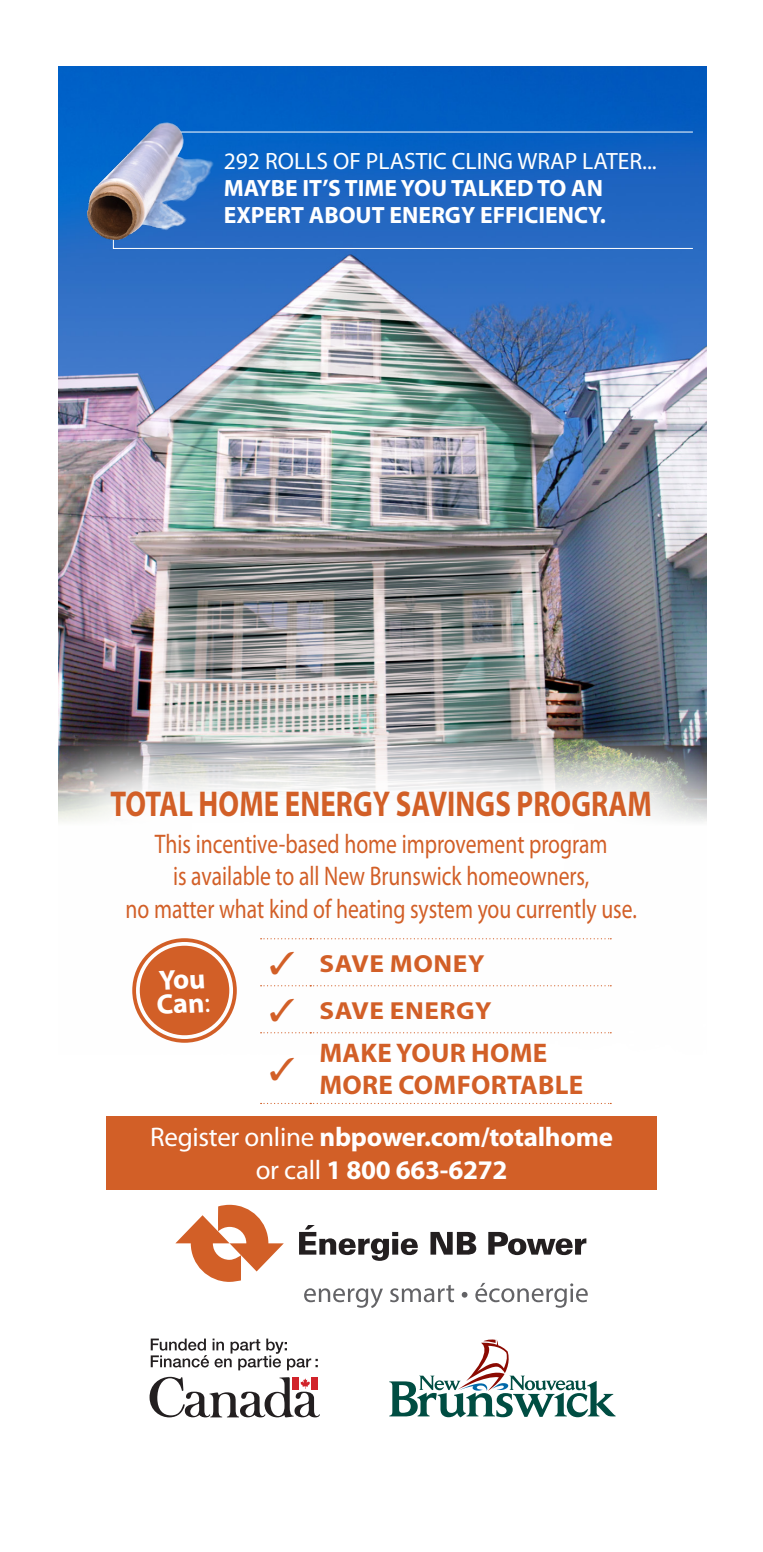
<style>
.page{position:relative;width:763px;height:1552px;background:#fff}
.page>*{position:absolute;margin:0;border:0;box-sizing:border-box;transform-origin:0 0}
.t1{font:700 36px "Myriad Pro";letter-spacing:.005em;color:#d25f27;scale:.8 1}
.t2{font:700 28.12px "Myriad Pro";color:#fff}
.t3{font:27px/32.4px "Myriad Pro";color:#d25f27;text-align:center;scale:.8 1}
.t4{font:700 27px "Myriad Pro";letter-spacing:-.01em;color:#fff}
.t5{font:700 27px/32.4px "Myriad Pro";letter-spacing:.01em;color:#d25f27}
.t6{font:700 24.75px "Myriad Pro";letter-spacing:.02em;color:#d25f27;scale:1.1 1}
.t7{font:700 23.62px/27px "Myriad Pro";color:#fff}
.s1{font-weight:400}
</style>
<div class="page">
<img style="left:59px;top:66px;width:647px;height:977px">
<svg style="left:58px;top:714px;width:649px;height:285px"></svg>
<div style="left:106px;top:1115px;width:551px;height:74px;background:#d25f27"></div>
<svg style="left:261px;top:938px;width:350px;height:1px"></svg>
<svg style="left:261px;top:985px;width:350px;height:1px"></svg>
<svg style="left:261px;top:1032px;width:350px;height:1px"></svg>
<svg style="left:261px;top:1102px;width:350px;height:2px"></svg>
<div style="left:142px;top:947px;width:85px;height:86px;background:#d25f27;border-radius:50%"></div>
<div style="left:132px;top:938px;width:105px;height:104px;border:4px solid #d25f27;border-radius:50%"></div>
<div style="left:140px;top:945px;width:89px;height:90px;border:4px solid #d25f27;border-radius:50%"></div>
<svg style="left:113px;top:131px;width:580px;height:118px;background:#1d67c3"></svg>
<img style="left:87px;top:123px;width:127px;height:117px">
<svg style="left:304px;top:1288px;width:79px;height:20px"></svg>
<svg style="left:390px;top:1284px;width:64px;height:18px"></svg>
<svg style="left:462px;top:1291px;width:5px;height:6px"></svg>
<svg style="left:475px;top:1282px;width:113px;height:25px"></svg>
<svg style="left:175px;top:1204px;width:109px;height:77px"></svg>
<svg style="left:299px;top:1225px;width:119px;height:35px"></svg>
<svg style="left:430px;top:1231px;width:46px;height:24px"></svg>
<svg style="left:488px;top:1231px;width:98px;height:24px"></svg>
<svg style="left:151px;top:1338px;width:167px;height:32px"></svg>
<svg style="left:149px;top:1376px;width:171px;height:41px"></svg>
<svg style="left:389px;top:1339px;width:226px;height:78px"></svg>
<svg style="left:270px;top:951px;width:24px;height:23px"></svg>
<svg style="left:270px;top:998px;width:24px;height:23px"></svg>
<p class="t7" style="left:224px;top:147px;width:434px"><span class="s1">292 ROLLS OF PLASTIC CLING WRAP LATER...<br></span>MAYBE IT’S TIME YOU TALKED TO AN<br>EXPERT ABOUT ENERGY EFFICIENCY.</p>
<p class="t1" style="left:110px;top:780px;width:678px">TOTAL HOME ENERGY SAVINGS PROGRAM</p>
<p class="t3" style="left:126px;top:827px;width:640px">This incentive-based home improvement program<br>is available to all New Brunswick homeowners,<br>no matter what kind of heating system you currently use.</p>
<p class="t2" style="left:156px;top:986px;width:55px;rotate:-3deg">Can<span class="s1">:</span></p>
<p class="t6" style="left:319px;top:947px;width:151px">SAVE MONEY</p>
<p class="t6" style="left:319px;top:994px;width:158px">SAVE ENERGY</p>
<p class="t5" style="left:319px;top:1035px;width:265px">MAKE YOUR HOME<br>MORE COMFORTABLE</p>
<p class="t4" style="left:150px;top:1119px;width:464px"><span class="s1">Register online</span> nbpower.com/totalhome</p>
<p class="t4" style="left:256px;top:1152px;width:253px"><span class="s1">or call</span> 1 800 663-6272</p>
</div>
